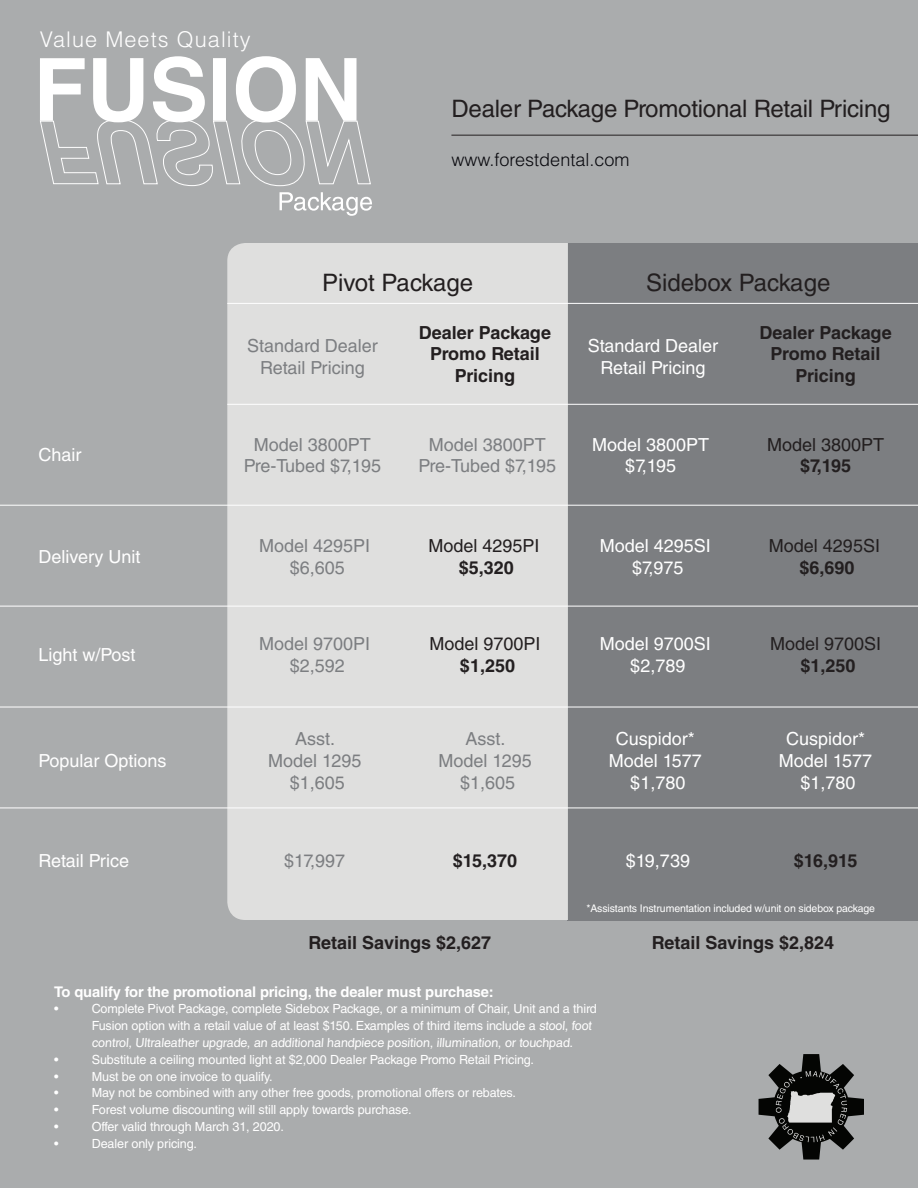
<style>
.page{position:relative;width:918px;height:1188px;background:#aaacad}
.page>*{position:absolute;margin:0;border:0;box-sizing:border-box;transform-origin:0 0}
.t1{font:24px "Helvetica LT Std";letter-spacing:-.01em;color:#231f20}
.t2{font:300 21.6px "Helvetica LT Std";letter-spacing:.05em;color:#fff}
.t3{font:18px/21.6px "Helvetica LT Std";color:#fff;text-align:center}
.t4{font:18px/21.6px "Helvetica LT Std";color:#7c7e81;text-align:center}
.t5{font:700 18px/21.6px "Helvetica LT Std";color:#231f20;text-align:center}
.t6{font:18px "Helvetica LT Std";color:#231f20}
.t7{font:300 18px "Helvetica LT Std";color:#08080d}
.t8{font:700 14.7px "Helvetica LT Std";letter-spacing:-.01em;color:#fff}
.t9{font:12.6px/16.8px "Helvetica LT Std";letter-spacing:-.01em;color:#fff}
.t10{font:10.5px "Helvetica LT Std";letter-spacing:-.01em;color:#fff}
</style>
<div class="page">
<div style="left:568px;top:243px;width:350px;height:677px;background:#7c7e81"></div>
<div style="left:227px;top:243px;width:341px;height:677px;background:#dfdfde"></div>
<hr style="left:227px;top:303px;width:691px;height:1px;background:#fff">
<hr style="left:227px;top:404px;width:691px;height:1px;background:#fff">
<hr style="left:0;top:505px;width:918px;height:1px;background:#fff">
<hr style="left:0;top:606px;width:918px;height:1px;background:#fff">
<hr style="left:0;top:707px;width:918px;height:1px;background:#fff">
<hr style="left:0;top:808px;width:918px;height:1px;background:#fff">
<svg style="left:40px;top:56px;width:331px;height:130px"></svg>
<svg style="left:280px;top:192px;width:92px;height:24px"></svg>
<hr style="left:451px;top:135px;width:467px;height:1px;background:#231f20">
<svg style="left:759px;top:1054px;width:105px;height:106px"></svg>
<h2 class="t2" style="left:40px;top:26px;width:212px">Value Meets Quality</h2>
<h1 class="t1" style="left:451px;top:95px;width:441px">Dealer Package Promotional Retail Pricing</h1>
<h3 class="t7" style="left:451px;top:149px;width:180px">www.forestdental.com</h3>
<h1 class="t1" style="left:322px;top:268px;width:153px">Pivot Package</h1>
<h1 class="t1" style="left:646px;top:268px;width:186px">Sidebox Package</h1>
<h3 class="t4" style="left:247px;top:335px;width:132px">Standard Dealer<br>Retail Pricing</h3>
<h3 class="t5" style="left:419px;top:321px;width:134px">Dealer Package<br>Promo Retail<br>Pricing</h3>
<h3 class="t3" style="left:588px;top:335px;width:132px">Standard Dealer<br>Retail Pricing</h3>
<h3 class="t5" style="left:760px;top:321px;width:134px">Dealer Package<br>Promo Retail<br>Pricing</h3>
<h3 class="t3" style="left:38px;top:444px;width:45px">Chair</h3>
<h3 class="t3" style="left:592px;top:433px;width:119px">Model 3800PT $7,195</h3>
<h3 class="t4" style="left:244px;top:433px;width:139px">Model 3800PT<br>Pre-Tubed $7,195</h3>
<h3 class="t4" style="left:419px;top:433px;width:139px">Model 3800PT<br>Pre-Tubed $7,195</h3>
<h3 class="t6" style="left:767px;top:434px;width:119px">Model 3800PT</h3>
<h3 class="t5" style="left:800px;top:455px;width:52px">$7,195</h3>
<h3 class="t3" style="left:38px;top:546px;width:104px">Delivery Unit</h3>
<h3 class="t3" style="left:600px;top:535px;width:113px">Model 4295SI $7,975</h3>
<h3 class="t4" style="left:259px;top:535px;width:113px">Model 4295PI $6,605</h3>
<h3 class="t6" style="left:428px;top:535px;width:113px">Model 4295PI</h3>
<h3 class="t5" style="left:459px;top:556px;width:57px">$5,320</h3>
<h3 class="t6" style="left:769px;top:535px;width:113px">Model 4295SI</h3>
<h3 class="t5" style="left:799px;top:556px;width:57px">$6,690</h3>
<h3 class="t3" style="left:38px;top:644px;width:99px">Light w/Post</h3>
<h3 class="t3" style="left:600px;top:633px;width:113px">Model 9700SI $2,789</h3>
<h3 class="t4" style="left:259px;top:633px;width:113px">Model 9700PI $2,592</h3>
<h3 class="t6" style="left:429px;top:634px;width:113px">Model 9700PI</h3>
<h3 class="t5" style="left:460px;top:655px;width:57px">$1,250</h3>
<h3 class="t6" style="left:770px;top:634px;width:113px">Model 9700SI</h3>
<h3 class="t5" style="left:801px;top:655px;width:57px">$1,250</h3>
<h3 class="t3" style="left:38px;top:750px;width:130px">Popular Options</h3>
<h3 class="t4" style="left:268px;top:728px;width:95px">Asst.<br>Model 1295 $1,605</h3>
<h3 class="t3" style="left:609px;top:728px;width:95px">Cuspidor*<br>Model 1577 $1,780</h3>
<h3 class="t4" style="left:438px;top:728px;width:95px">Asst.<br>Model 1295 $1,605</h3>
<h3 class="t3" style="left:779px;top:728px;width:95px">Cuspidor*<br>Model 1577 $1,780</h3>
<h3 class="t3" style="left:38px;top:850px;width:92px">Retail Price</h3>
<h3 class="t4" style="left:284px;top:850px;width:62px">$17,997</h3>
<h3 class="t5" style="left:453px;top:850px;width:66px">$15,370</h3>
<h3 class="t3" style="left:626px;top:850px;width:66px">$19,739</h3>
<h3 class="t5" style="left:794px;top:850px;width:65px">$16,915</h3>
<p class="t10" style="left:586px;top:902px;width:290px">*Assistants Instrumentation included w/unit on sidebox package</p>
<h3 class="t5" style="left:309px;top:932px;width:184px">Retail Savings $2,627</h3>
<h3 class="t5" style="left:652px;top:931px;width:184px">Retail Savings $2,824</h3>
<p class="t8" style="left:54px;top:982px;width:441px">To qualify for the promotional pricing, the dealer must purchase:</p>
<p class="t9" style="left:54px;top:1001px;width:6px">•</p>
<p class="t9" style="left:92px;top:1001px;width:507px">Complete Pivot Package, complete Sidebox Package, or a minimum of Chair, Unit and a third<br>Fusion option with a retail value of at least $150. Examples of third items include a stool, foot control, Ultraleather upgrade, an additional handpiece position, illumination, or touchpad.</p>
<p class="t9" style="left:54px;top:1051px;width:6px">•</p>
<p class="t9" style="left:92px;top:1051px;width:444px">Substitute a ceiling mounted light at $2,000 Dealer Package Promo Retail Pricing.</p>
<p class="t9" style="left:54px;top:1068px;width:6px">•</p>
<p class="t9" style="left:92px;top:1068px;width:182px">Must be on one invoice to qualify.</p>
<p class="t9" style="left:54px;top:1084px;width:6px">•</p>
<p class="t9" style="left:92px;top:1084px;width:426px">May not be combined with any other free goods, promotional offers or rebates.</p>
<p class="t9" style="left:54px;top:1101px;width:6px">•</p>
<p class="t9" style="left:92px;top:1101px;width:321px">Forest volume discounting will still apply towards purchase.</p>
<p class="t9" style="left:54px;top:1118px;width:6px">•</p>
<p class="t9" style="left:92px;top:1118px;width:194px">Offer valid through March 31, 2020.</p>
<p class="t9" style="left:54px;top:1135px;width:6px">•</p>
<p class="t9" style="left:92px;top:1135px;width:107px">Dealer only pricing.</p>
</div>
